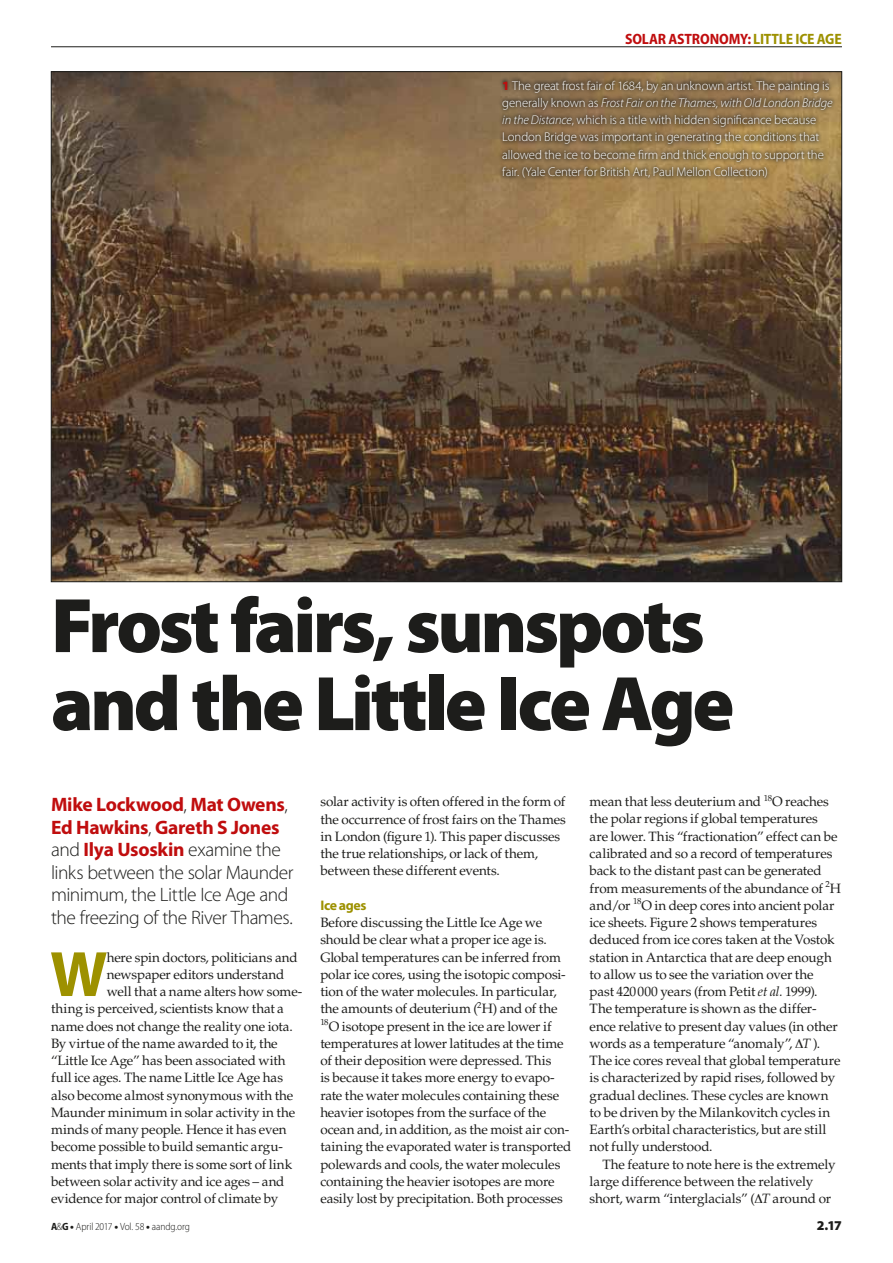
<style>
.page{position:relative;width:893px;height:1263px;background:#fff}
.page>*{position:absolute;margin:0;border:0;box-sizing:border-box;transform-origin:0 0}
.t1{font:900 78px/78px "Myriad Pro";letter-spacing:-.045em;color:#1d1d1b}
.t2{font:700 64.65px "Myriad Pro";color:#9d9100}
.t3{font:300 19.5px/22.5px "Myriad Pro";letter-spacing:-.025em;color:#1d1d1b}
.t4{font:700 semi-condensed 15px "Myriad Pro";letter-spacing:-.01em;color:#c00d0e}
.t5{font:700 13.8px "Myriad Pro";letter-spacing:-.025em;color:#9d9100}
.t6{font:13.5px/17.2px "Palatino LT Std";letter-spacing:-.01em;color:#1d1d1b}
.t7{font:900 13.5px "Myriad Pro";color:#1d1d1b}
.t8{font:300 12.75px/17.2px "Myriad Pro";letter-spacing:-.01em;color:#fff}
.t9{font:300 semi-condensed 10.5px "Myriad Pro";letter-spacing:-.01em;color:#1d1d1b}
.s1{color:#9d9100}
.s2{font-weight:900;color:#c00d0e}
.s3{font-style:italic}
.s4{font-weight:700;color:#c00d0e}
.s5{font-weight:700}
.s6{font-weight:900;font-stretch:normal}
</style>
<div class="page">
<hr style="left:51px;top:47px;width:791px;height:1px;background:#1d1d1b">
<img style="left:53px;top:73px;width:787px;height:507px">
<div style="left:498px;top:76px;width:339px;height:106px;background:#1d1d1b;opacity:.75"></div>
<p class="t4" style="left:625px;top:30px;width:218px">SOLAR ASTRONOMY: <span class="s1">LITTLE ICE AGE</span></p>
<p class="t8" style="left:502px;top:77px;width:332px"><span class="s2">1</span> The great frost fair of 1684, by an unknown artist. The painting is generally known as <span class="s3">Frost Fair on the Thames, with Old London Bridge in the Distance</span>, which is a title with hidden significance because London Bridge was important in generating the conditions that allowed the ice to become firm and thick enough to support the fair. (Yale Center for British Art, Paul Mellon Collection)</p>
<h1 class="t1" style="left:51px;top:584px;width:685px">Frost fairs, sunspots and the Little Ice Age</h1>
<h3 class="t3" style="left:51px;top:793px;width:244px"><span class="s4">Mike Lockwood</span>, <span class="s4">Mat Owens</span>,<br><span class="s4">Ed Hawkins</span>, <span class="s4">Gareth S Jones </span>and <span class="s4">Ilya Usoskin</span> examine the links between the solar Maunder minimum, the Little Ice Age and the freezing of the River Thames.</h3>
<h2 class="t2" style="left:50px;top:932px;width:59px">W</h2>
<p class="t6" style="left:107px;top:948px;width:192px">here spin doctors, politicians and</p>
<p class="t6" style="left:107px;top:966px;width:179px">newspaper editors understand</p>
<p class="t6" style="left:107px;top:983px;width:197px">well that a name alters how some-</p>
<p class="t6" style="left:51px;top:1000px;width:235px">thing is perceived, scientists know that a</p>
<p class="t6" style="left:51px;top:1017px;width:243px">name does not change the reality one iota.</p>
<p class="t6" style="left:51px;top:1035px;width:228px">By virtue of the name awarded to it, the</p>
<p class="t6" style="left:51px;top:1052px;width:236px">“Little Ice Age” has been associated with</p>
<p class="t6" style="left:51px;top:1069px;width:234px">full ice ages. The name Little Ice Age has</p>
<p class="t6" style="left:51px;top:1086px;width:244px">also become almost synonymous with the</p>
<p class="t6" style="left:51px;top:1104px;width:246px">Maunder minimum in solar activity in the</p>
<p class="t6" style="left:51px;top:1121px;width:237px">minds of many people. Hence it has even</p>
<p class="t6" style="left:51px;top:1138px;width:233px">become possible to build semantic argu-</p>
<p class="t6" style="left:51px;top:1155px;width:243px">ments that imply there is some sort of link</p>
<p class="t6" style="left:51px;top:1173px;width:235px">between solar activity and ice ages – and</p>
<p class="t6" style="left:51px;top:1190px;width:229px">evidence for major control of climate by</p>
<p class="t6" style="left:320px;top:793px;width:247px">solar activity is often offered in the form of the occurrence of frost fairs on the Thames in London (figure 1). This paper discusses the true relationships, or lack of them, between these different events.</p>
<p class="t5" style="left:320px;top:896px;width:48px">Ice ages</p>
<p class="t6" style="left:320px;top:914px;width:252px">Before discussing the Little Ice Age we should be clear what a proper ice age is.<br>Global temperatures can be inferred from polar ice cores, using the isotopic composi&shy;tion of the water molecules. In particular, the amounts of deuterium (<sup>2</sup>H) and of the <sup>18</sup>O isotope present in the ice are lower if temperatures at lower latitudes at the time of their deposition were depressed. This<br>is because it takes more energy to evapo&shy;rate the water molecules containing these heavier isotopes from the surface of the ocean and, in addition, as the moist air con&shy;taining the evaporated water is transported polewards and cools, the water molecules containing the heavier isotopes are more easily lost by precipitation. Both processes</p>
<p class="t6" style="left:590px;top:793px;width:253px">mean that less deuterium and <sup>18</sup>O reaches the polar regions if global temperatures<br>are lower. This “fractionation” effect can be calibrated and so a record of temperatures back to the distant past can be generated from measurements of the abundance of <sup>2</sup>H and/or <sup>18</sup>O in deep cores into ancient polar ice sheets. Figure 2 shows temperatures deduced from ice cores taken at the Vostok station in Antarctica that are deep enough to allow us to see the variation over the past 420000 years (from Petit <span class="s3">et al.</span> 1999).<br>The temperature is shown as the differ&shy;ence relative to present day values (in other words as a temperature “anomaly”, <span class="s3">T</span> ).<br>The ice cores reveal that global temperature is characterized by rapid rises, followed by gradual declines. These cycles are known to be driven by the Milankovitch cycles in Earth’s orbital characteristics, but are still not fully understood.</p>
<p class="t6" style="left:590px;top:1155px;width:247px;text-indent:13px">The feature to note here is the extremely large difference between the relatively short, warm “interglacials” ( <span class="s3">T</span> around or</p>
<p class="t9" style="left:51px;top:1220px;width:141px"><span class="s5">A</span>&amp;<span class="s5">G</span> <span class="s6">•</span> April 2017 <span class="s6">•</span> Vol. 58 <span class="s6">•</span> aandg.org</p>
<p class="t7" style="left:817px;top:1217px;width:27px">2.17</p>
</div>
